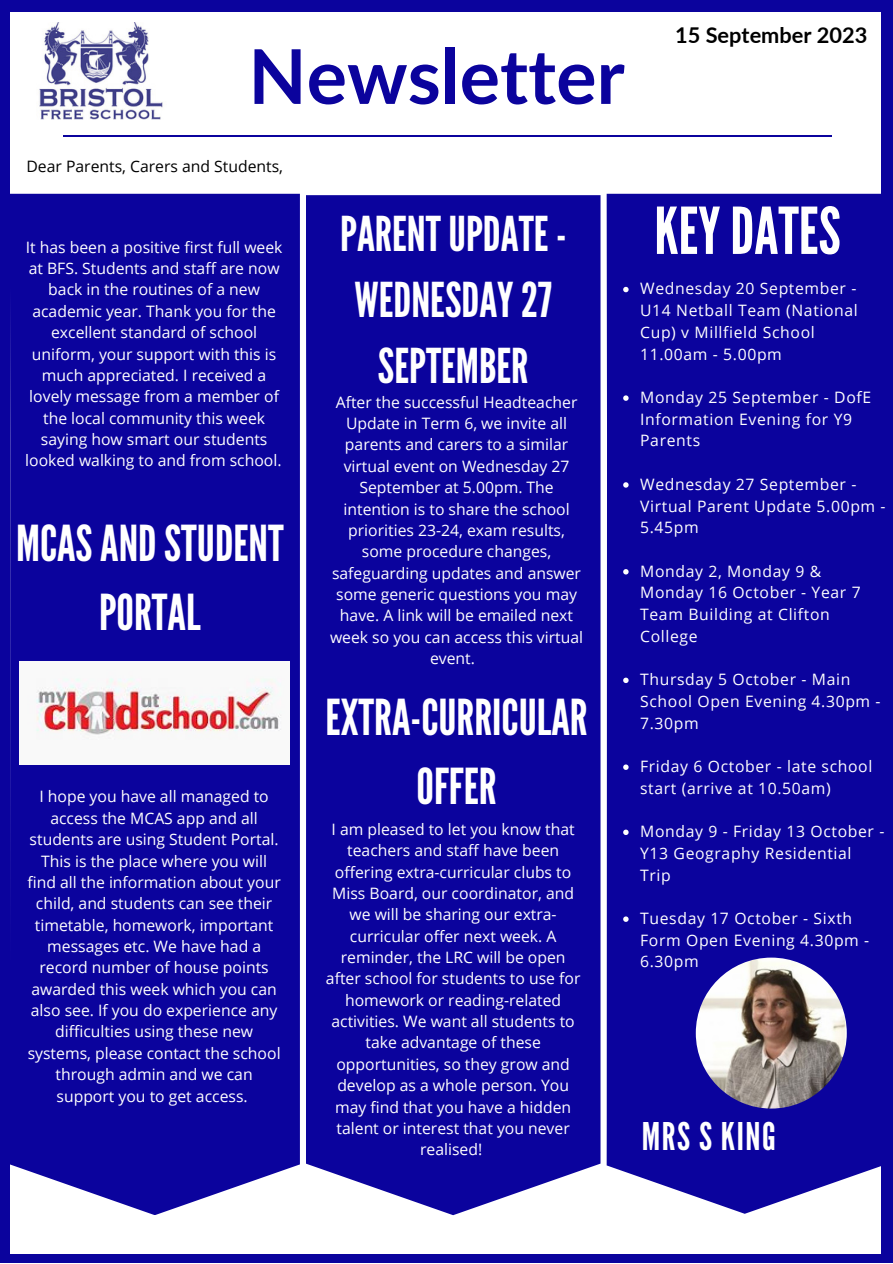
<style>
.page{position:relative;width:893px;height:1264px;background:#fff}
.page>*{position:absolute;margin:0;border:0;box-sizing:border-box;transform-origin:0 0}
.t1{font:700 75.6px "Lato";color:#0b039d}
.t2{font:64.5px "League Gothic";color:#fff}
.t3{font:49.5px/68.6px "League Gothic";color:#fff;text-align:center}
.t4{font:48px/66.3px "League Gothic";color:#fff;text-align:center}
.t5{font:38.1px "League Gothic";letter-spacing:.04em;color:#fff}
.t6{font:700 21.75px "Lato";color:#000}
.t7{font:15.75px/21.3px "Open Sans";color:#fff;text-align:center}
.t8{font:15.75px/21.8px "Open Sans";letter-spacing:.04em;color:#fff}
.t9{font:15.75px "Open Sans";color:#000}
</style>
<div class="page">
<div style="left:0;top:0;width:892px;height:1262px;background:#0b039d"></div>
<div style="left:11px;top:12px;width:870px;height:1241px;background:#fff"></div>
<img style="left:39px;top:22px;width:124px;height:98px">
<hr style="left:63px;top:135px;width:768px;height:1px;background:#0b039d">
<div style="left:10px;top:194px;width:290px;height:1021px;background:#0b039d"></div>
<div style="left:306px;top:195px;width:294px;height:1020px;background:#0b039d"></div>
<div style="left:606px;top:194px;width:275px;height:1019px;background:#0b039d"></div>
<img style="left:695px;top:957px;width:151px;height:151px;border-radius:50%">
<img style="left:19px;top:661px;width:270px;height:103px">
<svg style="left:623px;top:287px;width:5px;height:5px"></svg>
<svg style="left:623px;top:395px;width:5px;height:6px"></svg>
<svg style="left:623px;top:482px;width:5px;height:5px"></svg>
<svg style="left:623px;top:569px;width:5px;height:5px"></svg>
<svg style="left:623px;top:677px;width:5px;height:6px"></svg>
<svg style="left:623px;top:764px;width:5px;height:6px"></svg>
<svg style="left:623px;top:829px;width:5px;height:6px"></svg>
<svg style="left:623px;top:916px;width:5px;height:5px"></svg>
<p class="t1" style="left:248px;top:29px;width:378px">Newsletter</p>
<p class="t6" style="left:675px;top:21px;width:194px">15 September 2023</p>
<p class="t9" style="left:26px;top:155px;width:258px">Dear Parents, Carers and Students,</p>
<p class="t7" style="left:25px;top:236px;width:259px">It has been a positive first full week at BFS. Students and staff are now back in the routines of a new academic year. Thank you for the excellent standard of school uniform, your support with this is much appreciated. I received a lovely message from a member of the local community this week saying how smart our students looked walking to and from school.</p>
<p class="t3" style="left:16px;top:510px;width:269px">MCASANDSTUDENT<br>PORTAL</p>
<p class="t7" style="left:27px;top:785px;width:255px">I hope you have all managed to access the MCAS app and all students are using Student Portal.<br>This is the place where you will find all the information about your child, and students can see their timetable, homework, important messages etc. We have had a record number of house points awarded this week which you can also see. If you do experience any difficulties using these new systems, please contact the school through admin and we can support you to get access.</p>
<p class="t4" style="left:340px;top:201px;width:228px">PARENTUPDATE -<br>WEDNESDAY27<br>SEPTEMBER</p>
<p class="t7" style="left:330px;top:391px;width:254px">After the successful Headteacher<br>Update in Term 6, we invite all parents and carers to a similar virtual event on Wednesday 27<br>September at 5.00pm. The intention is to share the school priorities 23-24, exam results, some procedure changes, safeguarding updates and answer some generic questions you may have. A link will be emailed next week so you can access this virtual event.</p>
<p class="t3" style="left:325px;top:684px;width:263px">EXTRA-CURRICULAR<br>OFFER</p>
<p class="t7" style="left:326px;top:818px;width:256px">I am pleased to let you know that teachers and staff have been offering extra-curricular clubs to<br>Miss Board, our coordinator, and we will be sharing our extra&shy;curricular offer next week. A reminder, the LRC will be open after school for students to use for homework or reading-related activities. We want all students to take advantage of these opportunities, so they grow and develop as a whole person. You may find that you have a hidden talent or interest that you never realised!</p>
<p class="t2" style="left:654px;top:194px;width:188px">KEYDATES</p>
<p class="t8" style="left:640px;top:277px;width:219px">Wednesday 20 September -<br>U14 Netball Team (National<br>Cup) v Millfield School<br>11.00am - 5.00pm</p>
<p class="t8" style="left:640px;top:386px;width:232px">Monday 25 September - DofE<br>Information Evening for Y9<br>Parents</p>
<p class="t8" style="left:640px;top:473px;width:247px">Wednesday 27 September -<br>Virtual Parent Update 5.00pm -<br>5.45pm</p>
<p class="t8" style="left:640px;top:559px;width:222px">Monday 2, Monday 9 &amp;<br>Monday 16 October - Year 7<br>Team Building at Clifton<br>College</p>
<p class="t8" style="left:640px;top:668px;width:242px">Thursday 5 October - Main<br>School Open Evening 4.30pm -<br>7.30pm</p>
<p class="t8" style="left:640px;top:755px;width:234px">Friday 6 October - late school start (arrive at 10.50am)</p>
<p class="t8" style="left:640px;top:820px;width:246px">Monday 9 - Friday 13 October -<br>Y13 Geography Residential<br>Trip</p>
<p class="t8" style="left:640px;top:907px;width:231px">Tuesday 17 October - Sixth<br>Form Open Evening 4.30pm -<br>6.30pm</p>
<p class="t5" style="left:641px;top:1114px;width:135px">MRS S KING</p>
</div>
